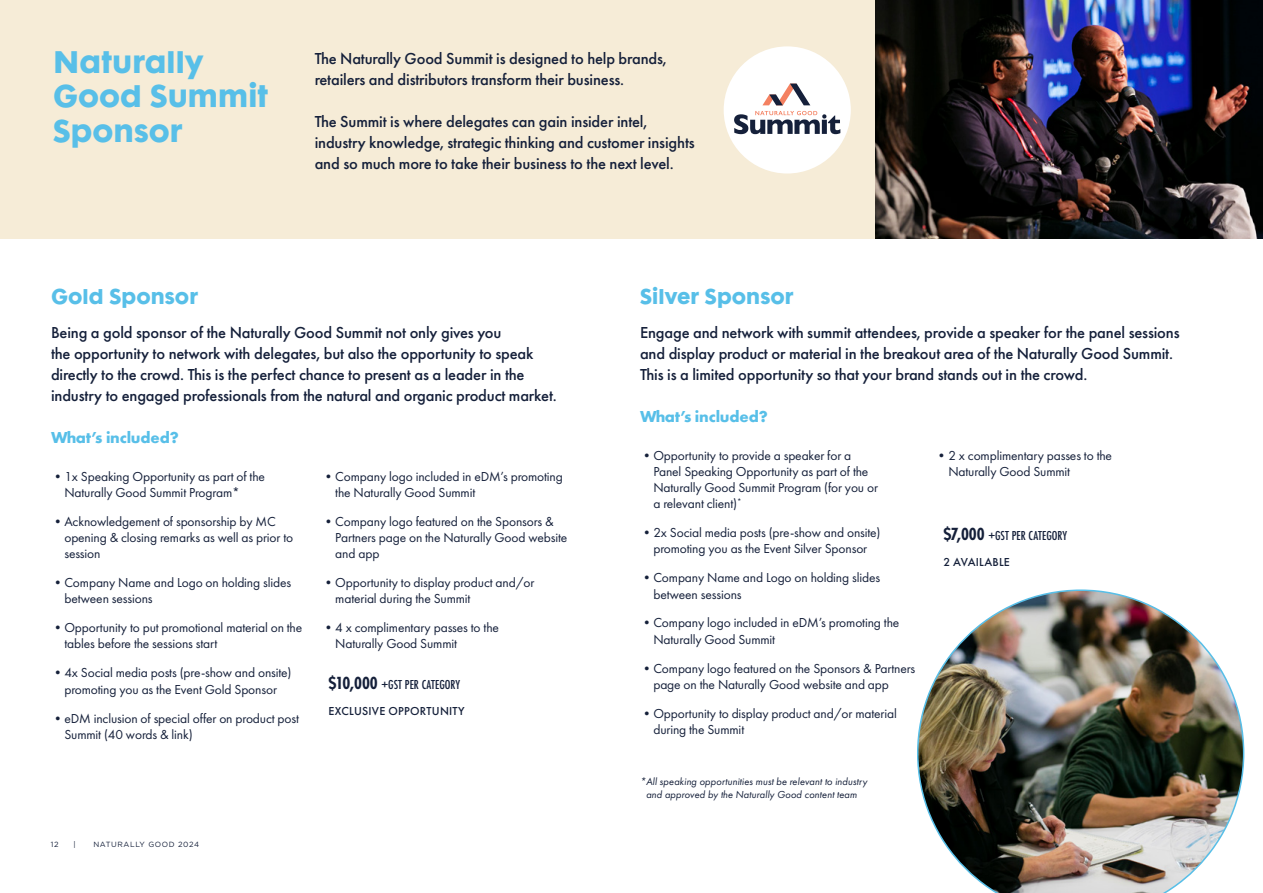
<style>
.page{position:relative;width:1263px;height:893px;background:#fff}
.page>*{position:absolute;margin:0;border:0;box-sizing:border-box;transform-origin:0 0}
.t1{font:28.5px/34.5px "Futura Maxi CG Bold";letter-spacing:.005em;color:#58bfe8}
.t2{font:19.5px "Futura Maxi CG Bold";letter-spacing:.005em;color:#58bfe8}
.t3{font:500 16.5px/21px "Futura PT";letter-spacing:-.01em;color:#15203a}
.t4{font:700 16.5px "Futura PT";letter-spacing:-.01em;color:#58bfe8}
.t5{font:13.5px/16.2px "Futura PT";letter-spacing:-.01em;color:#15203a}
.t6{font:500 13.5px "Futura PT Cond";letter-spacing:-.005em;color:#15203a}
.t7{font:500 12px "Futura PT";letter-spacing:.02em;color:#15203a}
.t8{font:italic 10.5px/13.5px "Futura PT";letter-spacing:.005em;color:#15203a;text-align:center}
.t9{font:7.5px "Gotham";letter-spacing:.08em;color:#15203a}
.s1{font-weight:700;font-size:18.3px}
</style>
<div class="page">
<div style="left:0;top:0;width:1263px;height:238px;background:#f6ecd7"></div>
<img style="left:917px;top:589px;width:327px;height:304px">
<img style="left:875px;top:0;width:388px;height:238px">
<div style="left:724px;top:46px;width:127px;height:127px;background:#fff;border-radius:50%"></div>
<svg style="left:734px;top:111px;width:106px;height:23px"></svg>
<svg style="left:762px;top:84px;width:48px;height:21px"></svg>
<h1 class="t1" style="left:53px;top:45px;width:216px">Naturally<br>Good Summit<br>Sponsor</h1>
<p class="t3" style="left:315px;top:48px;width:354px">The Naturally Good Summit is designed to help brands, retailers and distributors transform their business.</p>
<p class="t3" style="left:315px;top:111px;width:382px">The Summit is where delegates can gain insider intel, industry knowledge, strategic thinking and customer insights and so much more to take their business to the next level.</p>
<h2 class="t2" style="left:51px;top:284px;width:148px">Gold Sponsor</h2>
<p class="t3" style="left:51px;top:322px;width:507px">Being a gold sponsor of the Naturally Good Summit not only gives you<br>the opportunity to network with delegates, but also the opportunity to speak directly to the crowd. This is the perfect chance to present as a leader in the industry to engaged professionals from the natural and organic product market.</p>
<p class="t4" style="left:51px;top:427px;width:129px">What’s included?</p>
<p class="t5" style="left:64px;top:468px;width:202px;text-indent:-13px">•1x Speaking Opportunity as part of the<br>Naturally Good Summit Program*</p>
<p class="t5" style="left:64px;top:513px;width:230px;text-indent:-13px">•Acknowledgement of sponsorship by MC opening &amp; closing remarks as well as prior to session</p>
<p class="t5" style="left:64px;top:574px;width:228px;text-indent:-13px">•Company Name and Logo on holding slides between sessions</p>
<p class="t5" style="left:64px;top:620px;width:239px;text-indent:-13px">•Opportunity to put promotional material on the tables before the sessions start</p>
<p class="t5" style="left:51px;top:665px;width:242px;text-align:center">•4x Social media posts (pre-show and onsite) promoting you as the Event Gold Sponsor</p>
<p class="t5" style="left:64px;top:710px;width:236px;text-indent:-13px">•eDM inclusion of special offer on product post<br>Summit (40 words &amp; link)</p>
<p class="t5" style="left:335px;top:468px;width:229px;text-indent:-13px">•Company logo included in eDM’s promoting the Naturally Good Summit</p>
<p class="t5" style="left:335px;top:513px;width:234px;text-indent:-13px">•Company logo featured on the Sponsors &amp;<br>Partners page on the Naturally Good website and app</p>
<p class="t5" style="left:335px;top:574px;width:201px;text-indent:-13px">•Opportunity to display product and/or material during the Summit</p>
<p class="t5" style="left:335px;top:620px;width:165px;text-indent:-13px">•4 x complimentary passes to the<br>Naturally Good Summit</p>
<p class="t6" style="left:328px;top:676px;width:133px"><span class="s1">$10,000</span> +GST PER CATEGORY</p>
<p class="t7" style="left:329px;top:704px;width:138px">EXCLUSIVE OPPORTUNITY</p>
<p class="t9" style="left:51px;top:839px;width:9px">12</p>
<p class="t9" style="left:73px;top:839px;width:4px">|</p>
<p class="t9" style="left:93px;top:839px;width:107px">NATURALLY GOOD 2024</p>
<h2 class="t2" style="left:640px;top:284px;width:155px">Silver Sponsor</h2>
<p class="t3" style="left:640px;top:322px;width:541px">Engage and network with summit attendees, provide a speaker for the panel sessions and display product or material in the breakout area of the Naturally Good Summit.<br>This is a limited opportunity so that your brand stands out in the crowd.</p>
<p class="t4" style="left:640px;top:406px;width:129px">What’s included?</p>
<p class="t5" style="left:653px;top:447px;width:226px;text-indent:-13px">•Opportunity to provide a speaker for a Panel Speaking Opportunity as part of the Naturally Good Summit Program (for you or a relevant client)<sup>*</sup></p>
<p class="t5" style="left:640px;top:524px;width:242px;text-align:center">•2x Social media posts (pre-show and onsite) promoting you as the Event Silver Sponsor</p>
<p class="t5" style="left:653px;top:570px;width:228px;text-indent:-13px">•Company Name and Logo on holding slides between sessions</p>
<p class="t5" style="left:653px;top:615px;width:247px;text-indent:-13px">•Company logo included in eDM’s promoting the<br>Naturally Good Summit</p>
<p class="t5" style="left:653px;top:660px;width:263px;text-indent:-13px">•Company logo featured on the Sponsors &amp; Partners page on the Naturally Good website and app</p>
<p class="t5" style="left:653px;top:705px;width:245px;text-indent:-13px">•Opportunity to display product and/or material during the Summit</p>
<p class="t5" style="left:948px;top:447px;width:165px;text-indent:-13px">•2 x complimentary passes to the<br>Naturally Good Summit</p>
<p class="t6" style="left:943px;top:527px;width:125px"><span class="s1">$7,000</span> +GST PER CATEGORY</p>
<p class="t7" style="left:943px;top:555px;width:68px">2 AVAILABLE</p>
<p class="t8" style="left:640px;top:774px;width:229px">*All speaking opportunities must be relevant to industry and approved by the Naturally Good content team</p>
</div>
